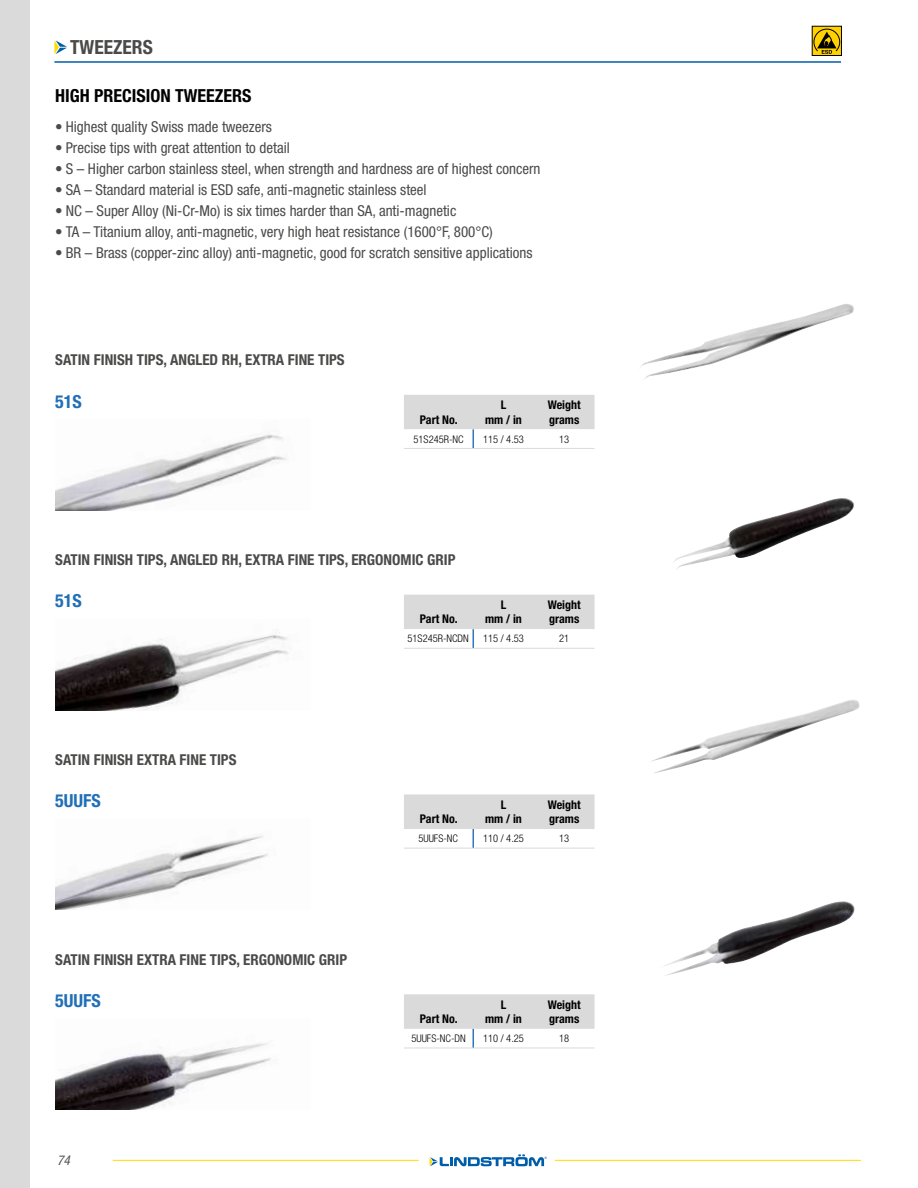
<style>
.page{position:relative;width:918px;height:1188px;background:#fff}
.page>*{position:absolute;margin:0;border:0;box-sizing:border-box;transform-origin:0 0}
.t1{font:700 condensed 19.5px "Helvetica Neue LT Std";color:#4a4a49}
.t2{font:700 condensed 18px "Helvetica Neue LT Std";color:#000}
.t3{font:700 condensed 18px "Helvetica Neue LT Std";color:#206fb7}
.t4{font:condensed 15px "Helvetica Neue LT Std";color:#4a4a49}
.t5{font:700 condensed 15px "Helvetica Neue LT Std";color:#4a4a49}
.t6{font:italic condensed 13.5px "Helvetica Neue LT Std";color:#575756}
.t7{font:700 condensed 12px/14.4px "Helvetica Neue LT Std";color:#000;text-align:center}
.t8{font:300 condensed 10.5px "Helvetica Neue LT Std";color:#000}
</style>
<div class="page">
<div style="left:0;top:0;width:30px;height:1188px;background:#dadada"></div>
<hr style="left:113px;top:1160px;width:306px;height:1px;background:#fd0">
<svg style="left:429px;top:1154px;width:118px;height:12px"></svg>
<hr style="left:555px;top:1160px;width:306px;height:1px;background:#fd0">
<img style="left:55px;top:434px;width:232px;height:76px">
<img style="left:55px;top:635px;width:234px;height:75px">
<img style="left:641px;top:304px;width:213px;height:75px">
<img style="left:674px;top:498px;width:180px;height:71px">
<img style="left:651px;top:700px;width:209px;height:73px">
<img style="left:664px;top:901px;width:191px;height:75px">
<img style="left:55px;top:836px;width:213px;height:74px">
<img style="left:55px;top:1043px;width:216px;height:67px">
<hr style="left:404px;top:1048px;width:69px;height:1px;background:#dadada">
<hr style="left:473px;top:1048px;width:61px;height:1px;background:#dadada">
<hr style="left:534px;top:1048px;width:61px;height:1px;background:#dadada">
<svg style="left:404px;top:994px;width:191px;height:54px"></svg>
<hr style="left:404px;top:448px;width:69px;height:1px;background:#dadada">
<hr style="left:473px;top:448px;width:61px;height:1px;background:#dadada">
<hr style="left:534px;top:448px;width:61px;height:1px;background:#dadada">
<svg style="left:404px;top:395px;width:191px;height:53px"></svg>
<hr style="left:404px;top:648px;width:69px;height:1px;background:#dadada">
<hr style="left:473px;top:648px;width:61px;height:1px;background:#dadada">
<hr style="left:534px;top:648px;width:61px;height:1px;background:#dadada">
<svg style="left:404px;top:595px;width:191px;height:53px"></svg>
<hr style="left:404px;top:848px;width:69px;height:1px;background:#dadada">
<hr style="left:473px;top:848px;width:61px;height:1px;background:#dadada">
<hr style="left:534px;top:848px;width:61px;height:1px;background:#dadada">
<svg style="left:404px;top:794px;width:191px;height:54px"></svg>
<hr style="left:54px;top:61px;width:787px;height:2px;background:#005da9">
<svg style="left:54px;top:40px;width:13px;height:14px"></svg>
<svg style="left:814px;top:28px;width:26px;height:1px"></svg>
<div style="left:812px;top:26px;width:30px;height:30px;border:1px solid #000"></div>
<svg style="left:813px;top:29px;width:27px;height:25px"></svg>
<h1 class="t1" style="left:70px;top:35px;width:84px">TWEEZERS</h1>
<p class="t2" style="left:55px;top:85px;width:198px">HIGH PRECISION TWEEZERS</p>
<p class="t4" style="left:55px;top:118px;width:218px">• Highest quality Swiss made tweezers</p>
<p class="t4" style="left:55px;top:139px;width:236px">• Precise tips with great attention to detail</p>
<p class="t4" style="left:55px;top:160px;width:487px">• S – Higher carbon stainless steel, when strength and hardness are of highest concern</p>
<p class="t4" style="left:55px;top:181px;width:373px">• SA – Standard material is ESD safe, anti-magnetic stainless steel</p>
<p class="t4" style="left:55px;top:202px;width:403px">• NC – Super Alloy (Ni-Cr-Mo) is six times harder than SA, anti-magnetic</p>
<p class="t4" style="left:55px;top:223px;width:439px">• TA – Titanium alloy, anti-magnetic, very high heat resistance (1600°F, 800°C)</p>
<p class="t4" style="left:55px;top:244px;width:479px">• BR – Brass (copper-zinc alloy) anti-magnetic, good for scratch sensitive applications</p>
<p class="t5" style="left:55px;top:351px;width:291px">SATIN FINISH TIPS, ANGLED RH, EXTRA FINE TIPS</p>
<p class="t3" style="left:55px;top:390px;width:28px">51S</p>
<p class="t7" style="left:420px;top:412px;width:39px">Part No.</p>
<p class="t7" style="left:485px;top:398px;width:38px">L<br>mm / in</p>
<p class="t7" style="left:548px;top:398px;width:34px;text-align:left">Weight grams</p>
<p class="t8" style="left:414px;top:433px;width:52px">51S245R-NC</p>
<p class="t8" style="left:483px;top:433px;width:42px">115 / 4.53</p>
<p class="t8" style="left:559px;top:433px;width:12px">13</p>
<p class="t5" style="left:55px;top:551px;width:402px">SATIN FINISH TIPS, ANGLED RH, EXTRA FINE TIPS, ERGONOMIC GRIP</p>
<p class="t3" style="left:55px;top:590px;width:28px">51S</p>
<p class="t7" style="left:420px;top:612px;width:39px">Part No.</p>
<p class="t7" style="left:485px;top:597px;width:38px">L<br>mm / in</p>
<p class="t7" style="left:548px;top:597px;width:34px;text-align:left">Weight grams</p>
<p class="t5" style="left:55px;top:750px;width:183px">SATIN FINISH EXTRA FINE TIPS</p>
<p class="t3" style="left:55px;top:790px;width:47px">5UUFS</p>
<p class="t5" style="left:55px;top:950px;width:294px">SATIN FINISH EXTRA FINE TIPS, ERGONOMIC GRIP</p>
<p class="t3" style="left:55px;top:990px;width:47px">5UUFS</p>
<p class="t6" style="left:57px;top:1153px;width:14px">74</p>
<p class="t8" style="left:408px;top:633px;width:63px">51S245R-NCDN</p>
<p class="t8" style="left:483px;top:633px;width:42px">115 / 4.53</p>
<p class="t8" style="left:559px;top:633px;width:12px">21</p>
<p class="t7" style="left:420px;top:812px;width:39px">Part No.</p>
<p class="t7" style="left:485px;top:797px;width:38px">L<br>mm / in</p>
<p class="t7" style="left:548px;top:797px;width:34px;text-align:left">Weight grams</p>
<p class="t8" style="left:418px;top:833px;width:41px">5UUFS-NC</p>
<p class="t8" style="left:483px;top:833px;width:42px">110 / 4.25</p>
<p class="t8" style="left:559px;top:833px;width:12px">13</p>
<p class="t7" style="left:420px;top:1011px;width:39px">Part No.</p>
<p class="t7" style="left:485px;top:997px;width:38px">L<br>mm / in</p>
<p class="t7" style="left:548px;top:997px;width:34px;text-align:left">Weight grams</p>
<p class="t8" style="left:411px;top:1032px;width:56px">5UUFS-NC-DN</p>
<p class="t8" style="left:483px;top:1032px;width:42px">110 / 4.25</p>
<p class="t8" style="left:559px;top:1032px;width:12px">18</p>
</div>
